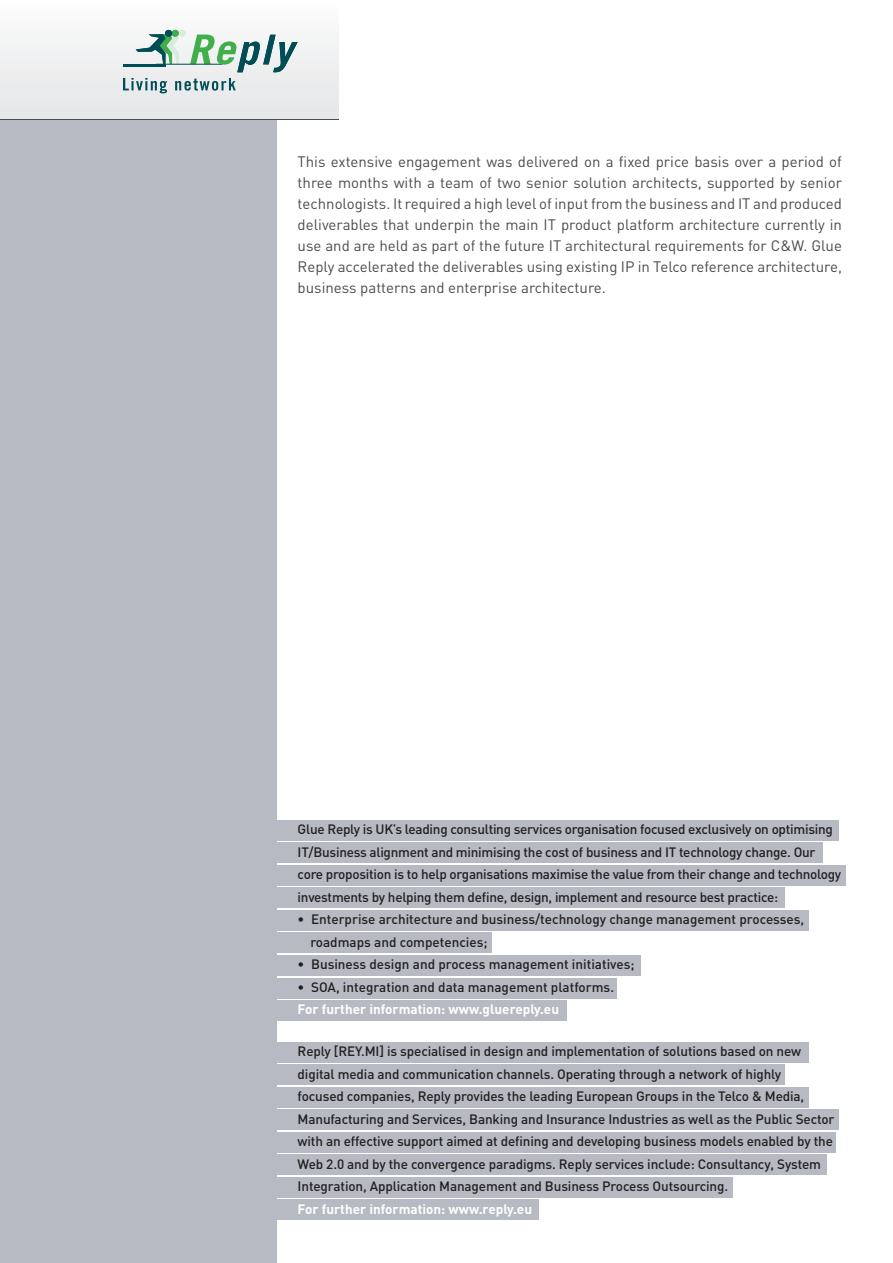
<style>
.page{position:relative;width:893px;height:1263px;background:#fff}
.page>*{position:absolute;margin:0;border:0;box-sizing:border-box;transform-origin:0 0}
.t1{font:15px/21px "DIN";color:#4b4c4d;text-align:justify}
.t2{font:500 13.5px/22.5px "DIN";letter-spacing:-.01em;color:#231f20}
.t3{font:700 13.5px "DIN";color:#fff}
</style>
<div class="page">
<div style="left:247px;top:1200px;width:292px;height:20px;background:#b7bac3"></div>
<div style="left:247px;top:1154px;width:579px;height:21px;background:#b7bac3"></div>
<div style="left:247px;top:1177px;width:486px;height:20px;background:#b7bac3"></div>
<div style="left:247px;top:1042px;width:562px;height:20px;background:#b7bac3"></div>
<div style="left:247px;top:1064px;width:537px;height:21px;background:#b7bac3"></div>
<div style="left:247px;top:1087px;width:562px;height:20px;background:#b7bac3"></div>
<div style="left:247px;top:1109px;width:592px;height:21px;background:#b7bac3"></div>
<div style="left:247px;top:1132px;width:589px;height:20px;background:#b7bac3"></div>
<div style="left:247px;top:820px;width:591px;height:20px;background:#b7bac3"></div>
<div style="left:247px;top:1000px;width:320px;height:21px;background:#b7bac3"></div>
<div style="left:247px;top:955px;width:394px;height:20px;background:#b7bac3"></div>
<div style="left:247px;top:978px;width:370px;height:20px;background:#b7bac3"></div>
<div style="left:247px;top:842px;width:575px;height:21px;background:#b7bac3"></div>
<div style="left:247px;top:865px;width:598px;height:20px;background:#b7bac3"></div>
<div style="left:247px;top:888px;width:537px;height:20px;background:#b7bac3"></div>
<div style="left:247px;top:910px;width:562px;height:20px;background:#b7bac3"></div>
<div style="left:247px;top:933px;width:245px;height:20px;background:#b7bac3"></div>
<div style="left:0;top:0;width:276px;height:1263px;background:#b7bac3"></div>
<div style="left:0;top:0;width:338px;height:119px;background:linear-gradient(to bottom,#fcfcfc,#e3e5e6)"></div>
<div style="left:178px;top:30px;width:8px;height:7px;background:#d8ecdd;border-radius:50%"></div>
<div style="left:172px;top:30px;width:7px;height:7px;background:#40ae49;border-radius:50%"></div>
<div style="left:165px;top:30px;width:7px;height:7px;background:#004d55;border-radius:50%"></div>
<svg style="left:136px;top:34px;width:43px;height:30px"></svg>
<hr style="left:123px;top:64px;width:42px;height:2px;background:#004d55">
<hr style="left:156px;top:64px;width:66px;height:1px;background:#004d55">
<svg style="left:190px;top:35px;width:108px;height:37px;background:#a2c4b5"></svg>
<svg style="left:123px;top:78px;width:44px;height:15px"></svg>
<svg style="left:175px;top:78px;width:61px;height:13px"></svg>
<p class="t1" style="left:298px;top:150px;width:546px">This extensive engagement was delivered on a fixed price basis over a period of three months with a team of two senior solution architects, supported by senior technologists. It required a high level of input from the business and IT and produced deliverables that underpin the main IT product platform architecture currently in use and are held as part of the future IT architectural requirements for C&amp;W. Glue Reply accelerated the deliverables using existing IP in Telco reference architecture, business patterns and enterprise architecture.</p>
<p class="t2" style="left:298px;top:818px;width:545px">Glue Reply is UK’s leading consulting services organisation focused exclusively on optimising IT/Business alignment and minimising the cost of business and IT technology change. Our core proposition is to help organisations maximise the value from their change and technology investments by helping them define, design, implement and resource best practice:</p>
<p class="t2" style="left:310px;top:908px;width:495px;text-indent:-13px">• Enterprise architecture and business/technology change management processes, roadmaps and competencies;</p>
<p class="t2" style="left:298px;top:953px;width:338px">• Business design and process management initiatives;</p>
<p class="t2" style="left:298px;top:975px;width:318px">• SOA, integration and data management platforms.</p>
<p class="t3" style="left:298px;top:1000px;width:263px">For further information: www.gluereply.eu</p>
<p class="t2" style="left:298px;top:1040px;width:538px">Reply [REY.MI] is specialised in design and implementation of solutions based on new digital media and communication channels. Operating through a network of highly<br>focused companies, Reply provides the leading European Groups in the Telco &amp; Media, Manufacturing and Services, Banking and Insurance Industries as well as the Public Sector with an effective support aimed at defining and developing business models enabled by the Web 2.0 and by the convergence paradigms. Reply services include: Consultancy, System Integration, Application Management and Business Process Outsourcing.</p>
<p class="t3" style="left:298px;top:1200px;width:236px">For further information: www.reply.eu</p>
</div>
